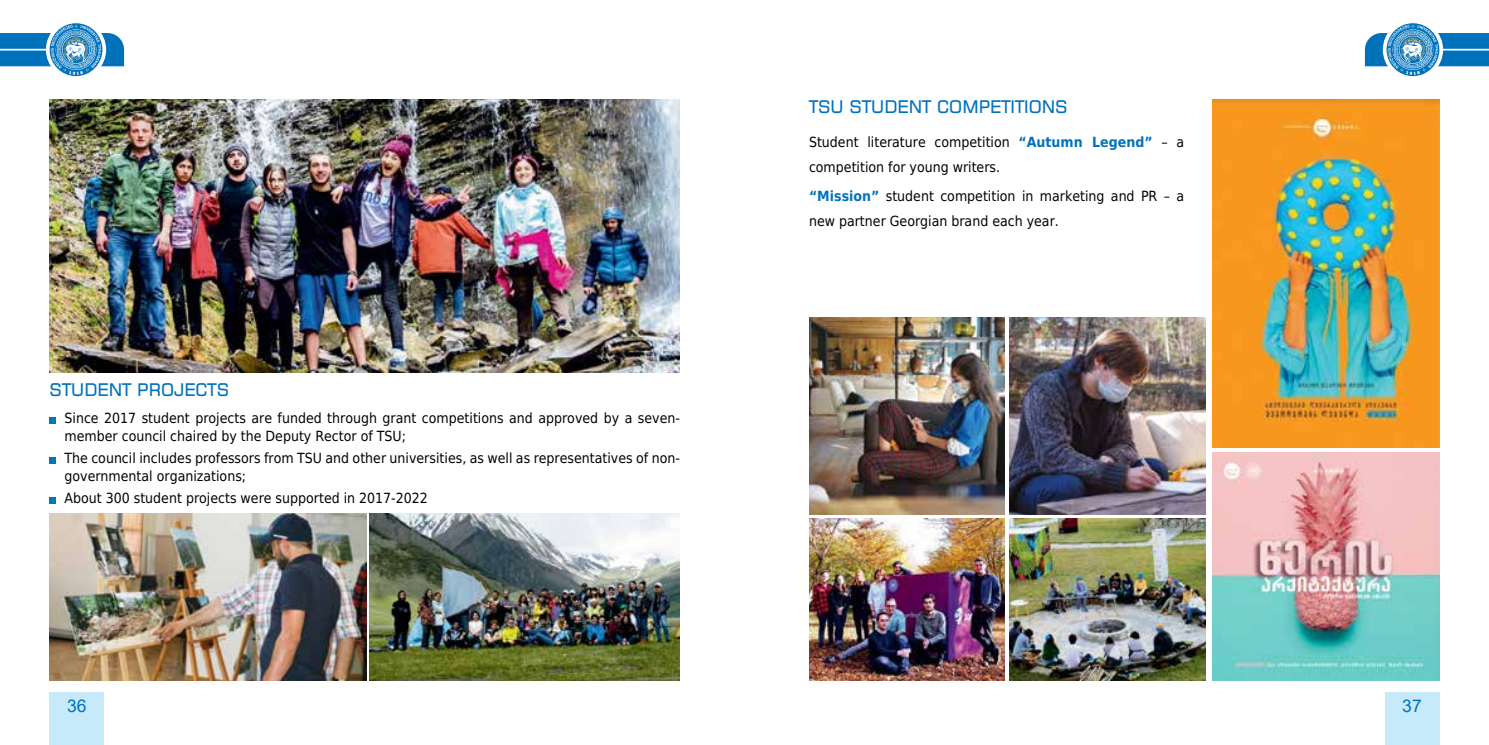
<style>
.page{position:relative;width:1489px;height:745px;background:#fff}
.page>*{position:absolute;margin:0;border:0;box-sizing:border-box;transform-origin:0 0}
.t1{font:17.5px "BPG Banner Caps";color:#0072bc}
.t2{font:17.5px "Arial";color:#0072bc}
.t3{font:14px/17.5px "DejaVu Sans Condensed";color:#000}
.s1{font-weight:700;color:#0072bc}
</style>
<div class="page">
<div style="left:49px;top:692px;width:55px;height:52px;background:#c7eafb"></div>
<div style="left:1384px;top:692px;width:55px;height:52px;background:#c7eafb"></div>
<svg style="left:0;top:25px;width:124px;height:50px"></svg>
<svg style="left:1364px;top:25px;width:124px;height:50px"></svg>
<img style="left:370px;top:513px;width:310px;height:167px">
<img style="left:50px;top:513px;width:316px;height:167px">
<img style="left:50px;top:99px;width:630px;height:273px">
<img style="left:1212px;top:452px;width:227px;height:228px">
<img style="left:1009px;top:317px;width:195px;height:197px">
<img style="left:809px;top:317px;width:195px;height:197px">
<img style="left:1212px;top:99px;width:227px;height:348px">
<svg style="left:50px;top:417px;width:6px;height:6px"></svg>
<div style="left:50px;top:456px;width:6px;height:7px;background:#0076bc"></div>
<div style="left:50px;top:496px;width:6px;height:7px;background:#0076bc"></div>
<img style="left:1009px;top:518px;width:195px;height:162px">
<img style="left:809px;top:518px;width:195px;height:162px">
<p class="t1" style="left:50px;top:382px;width:181px">STUDENT PROJECTS</p>
<p class="t3" style="left:64px;top:409px;width:617px">Since 2017 student projects are funded through grant competitions and approved by a seven&shy;member council chaired by the Deputy Rector of TSU;</p>
<p class="t3" style="left:64px;top:449px;width:617px">The council includes professors from TSU and other universities, as well as representatives of non&shy;governmental organizations;</p>
<p class="t3" style="left:64px;top:489px;width:365px">About 300 student projects were supported in 2017-2022</p>
<p class="t1" style="left:809px;top:99px;width:260px">TSU STUDENT COMPETITIONS</p>
<p class="t3" style="left:809px;top:129px;width:377px;line-height:24.5px">Student literature competition <span class="s1">“Autumn Legend”</span> – a competition for young writers.</p>
<p class="t3" style="left:809px;top:183px;width:377px;line-height:24.5px"><span class="s1">“Mission”</span> student competition in marketing and PR – a new partner Georgian brand each year.</p>
<p class="t2" style="left:67px;top:693px;width:21px">36</p>
<p class="t2" style="left:1402px;top:693px;width:21px">37</p>
</div>
